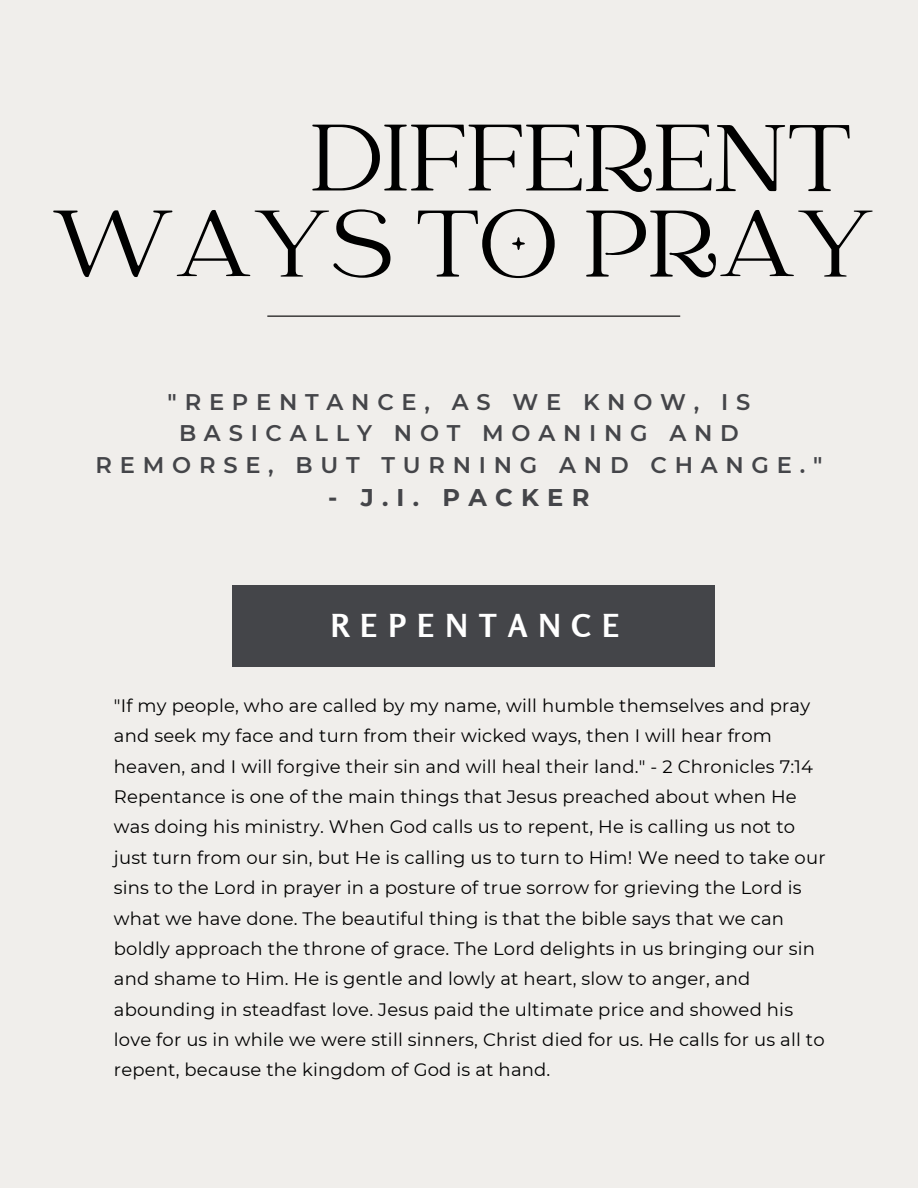
<style>
.page{position:relative;width:918px;height:1188px;background:#f0eeeb}
.page>*{position:absolute;margin:0;border:0;box-sizing:border-box;transform-origin:0 0}
.t1{font:105px "Catchy Mager";color:#000}
.t2{font:700 31.5px "Rosario";letter-spacing:.345em;color:#fff}
.t3{font:700 24.15px "Montserrat";letter-spacing:.345em;color:#444549}
.t4{font:600 22.65px/31.5px "Montserrat";letter-spacing:.345em;color:#444549;text-align:center}
.t5{font:18px/30.3px "Montserrat";letter-spacing:.01em;color:#000}
</style>
<div class="page">
<div style="left:232px;top:586px;width:483px;height:81px;background:#444549"></div>
<hr style="left:267px;top:316px;width:413px;height:1px;background:#000">
<p class="t1" style="left:310px;top:108px;width:543px">DIFFERENT</p>
<p class="t1" style="left:51px;top:193px;width:825px">WAYS TO PRAY</p>
<p class="t4" style="left:96px;top:386px;width:728px">"REPENTANCE, AS WE KNOW, IS<br>BASICALLY NOT MOANING AND<br>REMORSE, BUT TURNING AND CHANGE."</p>
<p class="t3" style="left:328px;top:483px;width:263px">- J.I. PACKER</p>
<p class="t2" style="left:331px;top:606px;width:290px">REPENTANCE</p>
<p class="t5" style="left:114px;top:690px;width:701px">"If my people, who are called by my name, will humble themselves and pray and seek my face and turn from their wicked ways, then I will hear from heaven, and I will forgive their sin and will heal their land." - 2 Chronicles 7:14</p>
<p class="t5" style="left:114px;top:782px;width:713px">Repentance is one of the main things that Jesus preached about when He was doing his ministry. When God calls us to repent, He is calling us not to just turn from our sin, but He is calling us to turn to Him! We need to take our sins to the Lord in prayer in a posture of true sorrow for grieving the Lord is what we have done. The beautiful thing is that the bible says that we can boldly approach the throne of grace. The Lord delights in us bringing our sin and shame to Him. He is gentle and lowly at heart, slow to anger, and abounding in steadfast love. Jesus paid the ultimate price and showed his love for us in while we were still sinners, Christ died for us. He calls for us all to repent, because the kingdom of God is at hand.</p>
</div>
